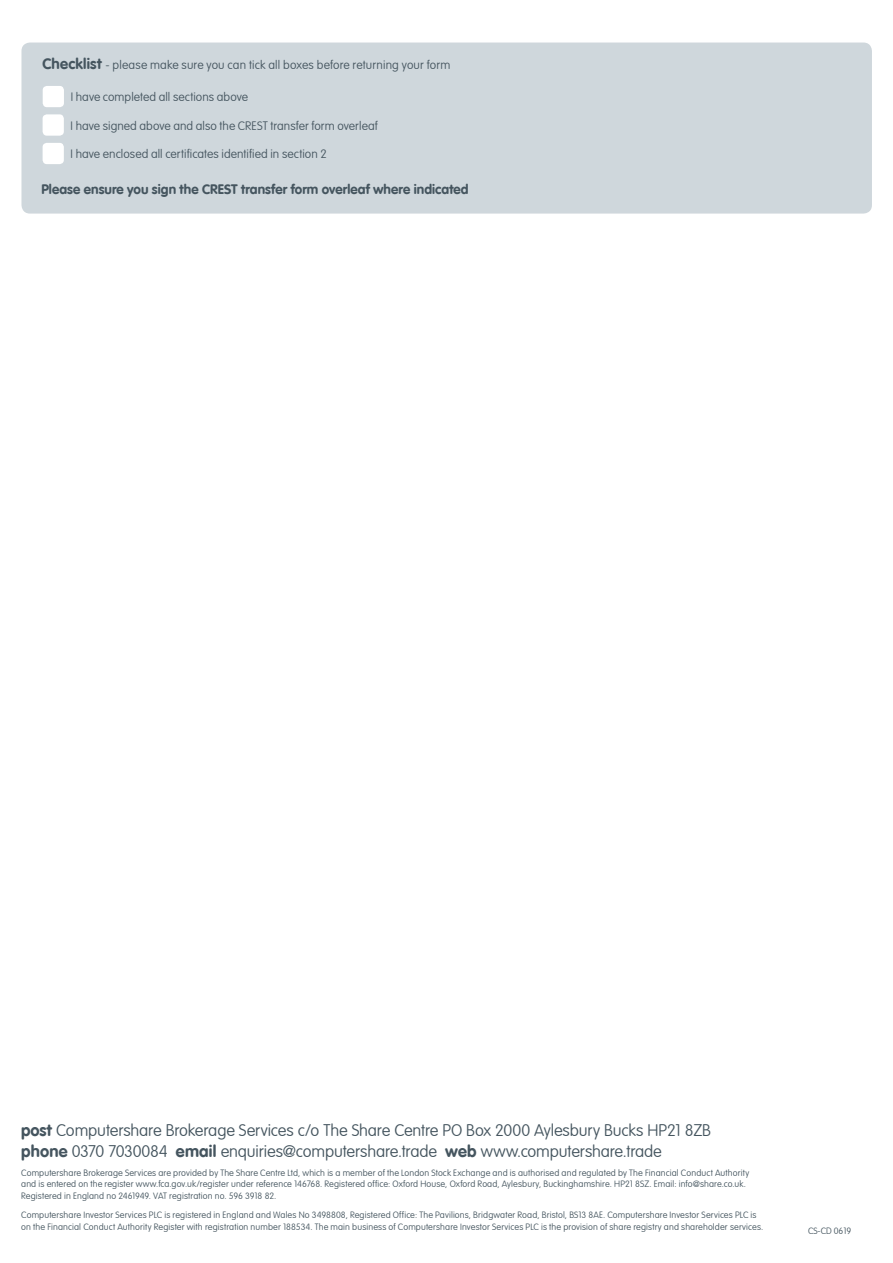
<style>
.page{position:relative;width:893px;height:1263px;background:#fff}
.page>*{position:absolute;margin:0;border:0;box-sizing:border-box;transform-origin:0 0}
.t1{font:100 16.5px "VAG Rounded LT";letter-spacing:-.01em;color:#45555f}
.Application_text{font:700 13.5px "VAG Rounded LT";letter-spacing:.005em;color:#45555f}
.Application_text-2{font:100 12px "VAG Rounded LT";letter-spacing:.005em;color:#45555f}
.t2{font:100 9px/11.2px "VAG Rounded LT";letter-spacing:.015em;color:#45555f}
.s1{font-weight:700;font-size:15px}
.s2{font-weight:700}
</style>
<div class="page">
<div style="left:21px;top:43px;width:851px;height:171px;background:#cfd7dc;border-radius:9px"></div>
<div style="left:43px;top:86px;width:21px;height:21px;background:#fff;border-radius:4px"></div>
<div style="left:43px;top:114px;width:21px;height:22px;background:#fff;border-radius:4px"></div>
<div style="left:43px;top:143px;width:21px;height:21px;background:#fff;border-radius:4px"></div>
<p class="Application_text-2" style="left:43px;top:58px;width:409px"><span class="s1">Checklist</span> - please make sure you can tick all boxes before returning your form</p>
<p class="Application_text-2" style="left:71px;top:90px;width:179px">I have completed all sections above</p>
<p class="Application_text-2" style="left:71px;top:119px;width:309px">I have signed above and also the CREST transfer form overleaf</p>
<p class="Application_text-2" style="left:71px;top:147px;width:258px">I have enclosed all certificates identified in section 2</p>
<p class="Application_text" style="left:41px;top:181px;width:429px">Please ensure you sign the CREST transfer form overleaf where indicated</p>
<p class="t1" style="left:21px;top:1121px;width:691px"><span class="s2">post</span> Computershare Brokerage Services c/o The Share Centre PO Box 2000 Aylesbury Bucks HP21 8ZB</p>
<p class="t1" style="left:21px;top:1141px;width:642px"><span class="s2">phone</span> 0370 7030084 <span class="s2">email</span> enquiries@computershare.trade <span class="s2">web</span> www.computershare.trade</p>
<p class="t2" style="left:21px;top:1167px;width:729px">Computershare Brokerage Services are provided by The Share Centre Ltd, which is a member of the London Stock Exchange and is authorised and regulated by The Financial Conduct Authority and is entered on the register www.fca.gov.uk/register under reference 146768. Registered office: Oxford House, Oxford Road, Aylesbury, Buckinghamshire. HP21 8SZ. Email: info@share.co.uk.<br>Registered in England no 2461949. VAT registration no. 596 3918 82.</p>
<p class="t2" style="left:21px;top:1210px;width:743px">Computershare Investor Services PLC is registered in England and Wales No 3498808, Registered Office: The Pavilions, Bridgwater Road, Bristol, BS13 8AE. Computershare Investor Services PLC is on the Financial Conduct Authority Register with registration number 188534. The main business of Computershare Investor Services PLC is the provision of share registry and shareholder services.</p>
<p class="t2" style="left:808px;top:1225px;width:45px">CS-CD 0619</p>
</div>
